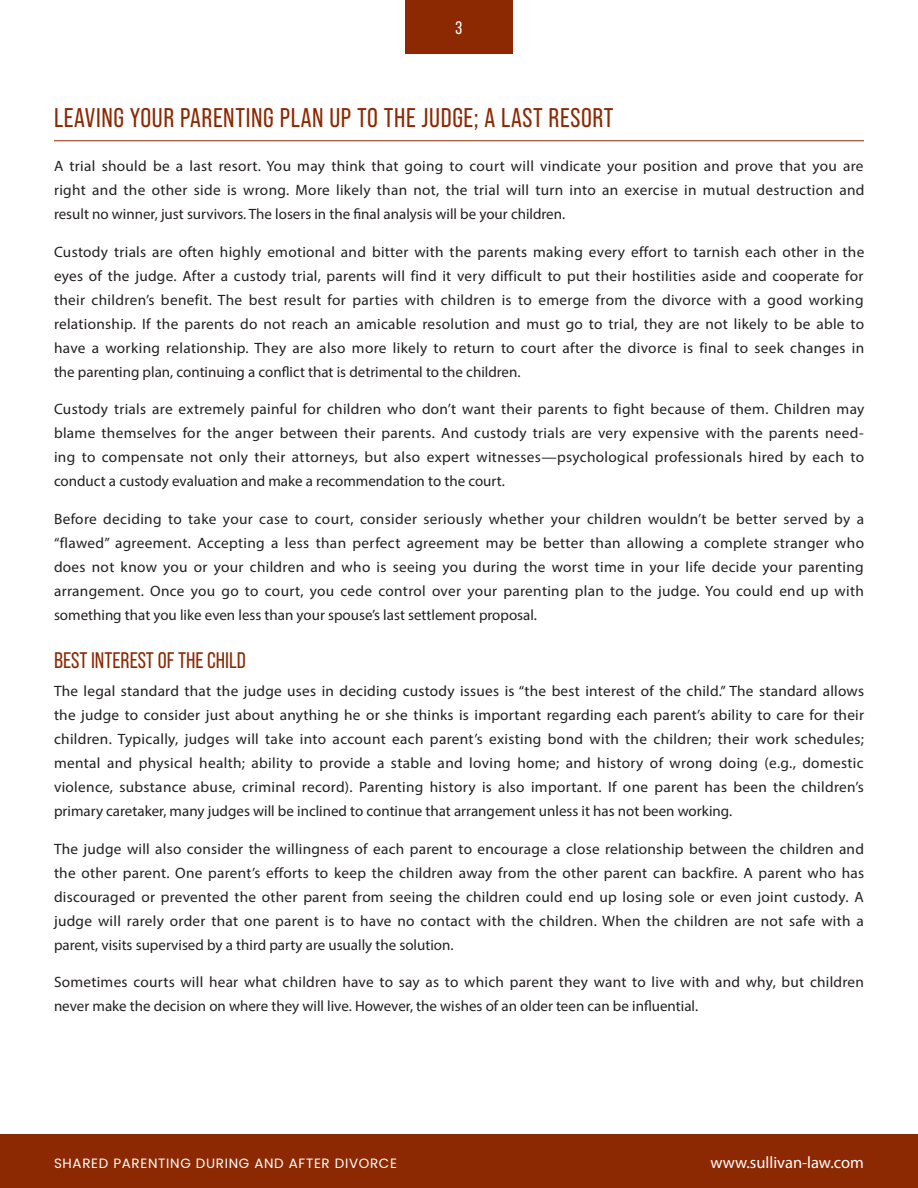
<style>
.page{position:relative;width:918px;height:1188px;background:#fff}
.page>*{position:absolute;margin:0;border:0;box-sizing:border-box;transform-origin:0 0}
.t1{font:27px "Bebas Neue Pro";letter-spacing:.025em;color:#8d2902}
.t2{font:22.5px "Bebas Neue Pro";color:#8d2902}
.t3{font:18px "Bebas Neue Pro";color:#fff}
.t4{font:16.5px "Myriad Pro";color:#fff}
.t5{font:15px/24px "Myriad Pro";color:#231f20;text-align:justify}
.t6{font:13.5px "Poppins";letter-spacing:.05em;color:#fff}
</style>
<div class="page">
<div style="left:405px;top:0;width:108px;height:54px;background:#8d2902"></div>
<div style="left:0;top:1134px;width:918px;height:54px;background:#8d2902"></div>
<hr style="left:54px;top:141px;width:810px;height:1px;background:#8d2902">
<p class="t3" style="left:456px;top:18px;width:8px">3</p>
<h1 class="t1" style="left:54px;top:103px;width:561px">LEAVING YOUR PARENTING PLAN UP TO THE JUDGE; A LAST RESORT</h1>
<p class="t5" style="left:54px;top:154px;width:812px">A trial should be a last resort. You may think that going to court will vindicate your position and prove that you are right and the other side is wrong. More likely than not, the trial will turn into an exercise in mutual destruction and result no winner, just survivors. The losers in the final analysis will be your children.</p>
<p class="t5" style="left:54px;top:240px;width:812px">Custody trials are often highly emotional and bitter with the parents making every effort to tarnish each other in the eyes of the judge. After a custody trial, parents will find it very difficult to put their hostilities aside and cooperate for their children’s benefit. The best result for parties with children is to emerge from the divorce with a good working relationship. If the parents do not reach an amicable resolution and must go to trial, they are not likely to be able to have a working relationship. They are also more likely to return to court after the divorce is final to seek changes in the parenting plan, continuing a conflict that is detrimental to the children.</p>
<p class="t5" style="left:54px;top:397px;width:812px">Custody trials are extremely painful for children who don’t want their parents to fight because of them. Children may blame themselves for the anger between their parents. And custody trials are very expensive with the parents need&shy;ing to compensate not only their attorneys, but also expert witnesses—psychological professionals hired by each to conduct a custody evaluation and make a recommendation to the court.</p>
<p class="t5" style="left:54px;top:507px;width:812px">Before deciding to take your case to court, consider seriously whether your children wouldn’t be better served by a “flawed” agreement. Accepting a less than perfect agreement may be better than allowing a complete stranger who does not know you or your children and who is seeing you during the worst time in your life decide your parenting arrangement. Once you go to court, you cede control over your parenting plan to the judge. You could end up with something that you like even less than your spouse’s last settlement proposal.</p>
<h2 class="t2" style="left:54px;top:647px;width:193px">BEST INTEREST OF THE CHILD</h2>
<p class="t5" style="left:54px;top:679px;width:812px">The legal standard that the judge uses in deciding custody issues is “the best interest of the child.” The standard allows the judge to consider just about anything he or she thinks is important regarding each parent’s ability to care for their children. Typically, judges will take into account each parent’s existing bond with the children; their work schedules; mental and physical health; ability to provide a stable and loving home; and history of wrong doing (e.g., domestic violence, substance abuse, criminal record). Parenting history is also important. If one parent has been the children’s primary caretaker, many judges will be inclined to continue that arrangement unless it has not been working.</p>
<p class="t5" style="left:54px;top:837px;width:812px">The judge will also consider the willingness of each parent to encourage a close relationship between the children and the other parent. One parent’s efforts to keep the children away from the other parent can backfire. A parent who has discouraged or prevented the other parent from seeing the children could end up losing sole or even joint custody. A judge will rarely order that one parent is to have no contact with the children. When the children are not safe with a parent, visits supervised by a third party are usually the solution.</p>
<p class="t5" style="left:54px;top:970px;width:811px">Sometimes courts will hear what children have to say as to which parent they want to live with and why, but children never make the decision on where they will live. However, the wishes of an older teen can be influential.</p>
<p class="t6" style="left:54px;top:1156px;width:345px">SHARED PARENTING DURING AND AFTER DIVORCE</p>
<p class="t4" style="left:710px;top:1153px;width:155px">www.sullivan-law.com</p>
</div>
